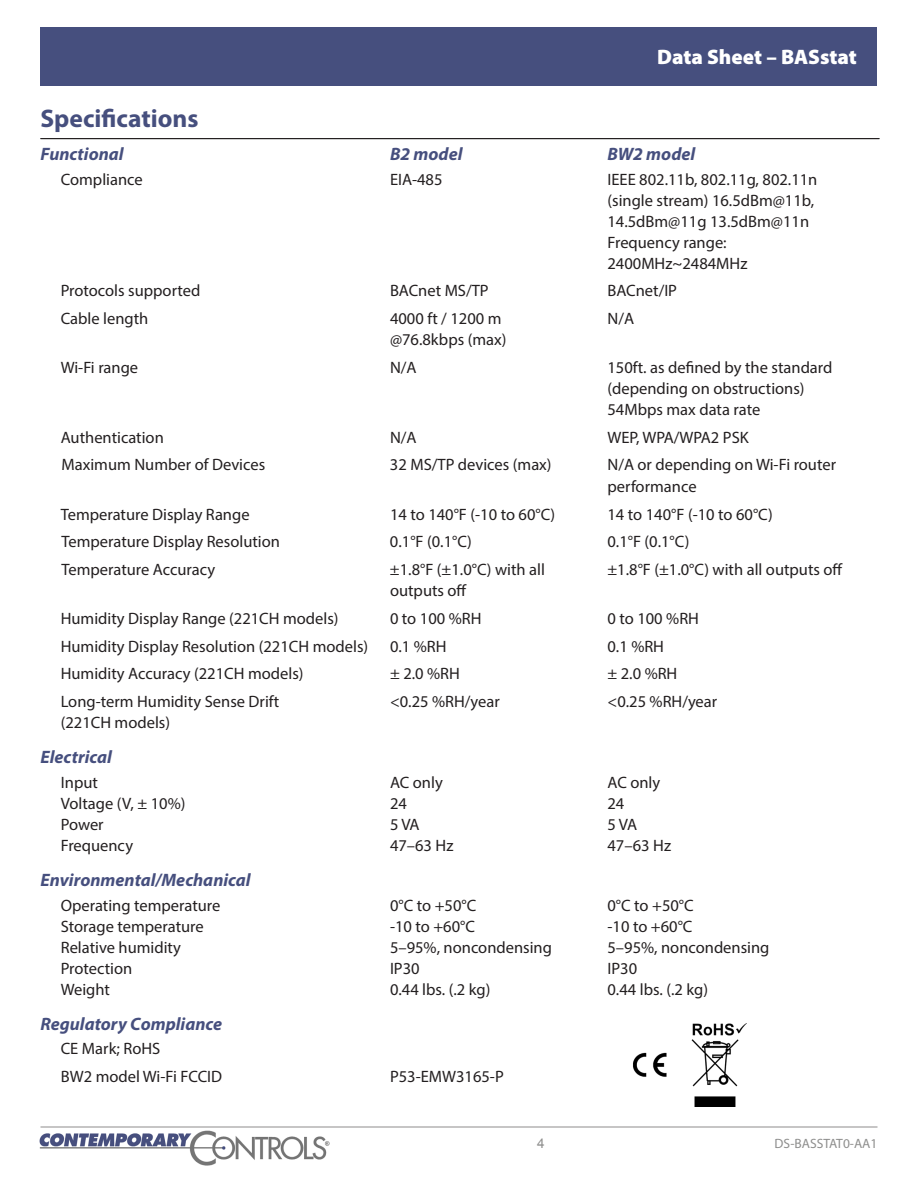
<style>
.page{position:relative;width:918px;height:1188px;background:#fff}
.page>*{position:absolute;margin:0;border:0;box-sizing:border-box;transform-origin:0 0}
.t1{font:700 25.5px "Myriad Pro";color:#464f7e}
.t2{font:900 21px "Myriad Pro";color:#fff}
.t3{font:italic 700 18px "Myriad Pro";color:#464f7e}
.t4{font:16.5px/21px "Myriad Pro";color:#231f20}
.t5{font:13.5px "Myriad Pro";color:#8e8e8d}
.t6{font:13.5px "Arial";color:#8e8e8d}
</style>
<div class="page">
<hr style="left:40px;top:1127px;width:838px;height:1px;background:#8e8d8c">
<div style="left:40px;top:27px;width:838px;height:59px;background:#464f7e"></div>
<img style="left:40px;top:1131px;width:290px;height:35px">
<hr style="left:40px;top:138px;width:839px;height:1px;background:#231f20">
<img style="left:633px;top:1023px;width:114px;height:84px">
<p class="t2" style="left:657px;top:43px;width:201px">Data Sheet – BASstat</p>
<p class="t1" style="left:40px;top:102px;width:159px">Specifications</p>
<p class="t3" style="left:40px;top:143px;width:85px">Functional</p>
<p class="t3" style="left:390px;top:143px;width:74px">B2 model</p>
<p class="t3" style="left:608px;top:143px;width:89px">BW2 model</p>
<p class="t4" style="left:61px;top:168px;width:84px">Compliance</p>
<p class="t4" style="left:390px;top:168px;width:54px">EIA-485</p>
<p class="t4" style="left:608px;top:168px;width:211px">IEEE 802.11b, 802.11g, 802.11n</p>
<p class="t4" style="left:608px;top:189px;width:208px">(single stream) 16.5dBm@11b,<br>14.5dBm@11g 13.5dBm@11n<br>Frequency range:<br>2400MHz~2484MHz</p>
<p class="t4" style="left:61px;top:280px;width:141px">Protocols supported</p>
<p class="t4" style="left:390px;top:280px;width:100px">BACnet MS/TP</p>
<p class="t4" style="left:608px;top:280px;width:71px">BACnet/IP</p>
<p class="t4" style="left:61px;top:308px;width:89px">Cable length</p>
<p class="t4" style="left:390px;top:308px;width:113px">4000 ft / 1200 m</p>
<p class="t4" style="left:608px;top:308px;width:28px">N/A</p>
<p class="t4" style="left:390px;top:329px;width:118px">@76.8kbps (max)</p>
<p class="t4" style="left:61px;top:357px;width:79px">Wi-Fi range</p>
<p class="t4" style="left:390px;top:357px;width:28px">N/A</p>
<p class="t4" style="left:608px;top:357px;width:226px">150ft. as defined by the standard (depending on obstructions)<br>54Mbps max data rate</p>
<p class="t4" style="left:61px;top:426px;width:105px">Authentication</p>
<p class="t4" style="left:390px;top:426px;width:28px">N/A</p>
<p class="t4" style="left:608px;top:426px;width:143px">WEP, WPA/WPA2 PSK</p>
<p class="t4" style="left:61px;top:454px;width:205px">Maximum Number of Devices</p>
<p class="t4" style="left:390px;top:454px;width:163px">32 MS/TP devices (max)</p>
<p class="t4" style="left:607px;top:454px;width:230px;line-height:21.6px">N/A or depending on Wi-Fi router performance</p>
<p class="t4" style="left:61px;top:503px;width:190px">Temperature Display Range</p>
<p class="t4" style="left:390px;top:503px;width:167px">14 to 140°F (-10 to 60°C)</p>
<p class="t4" style="left:608px;top:503px;width:167px">14 to 140°F (-10 to 60°C)</p>
<p class="t4" style="left:61px;top:531px;width:220px">Temperature Display Resolution</p>
<p class="t4" style="left:390px;top:531px;width:83px">0.1°F (0.1°C)</p>
<p class="t4" style="left:607px;top:531px;width:83px">0.1°F (0.1°C)</p>
<p class="t4" style="left:61px;top:559px;width:155px">Temperature Accuracy</p>
<p class="t4" style="left:390px;top:559px;width:156px">±1.8°F (±1.0°C) with all</p>
<p class="t4" style="left:607px;top:559px;width:237px">±1.8°F (±1.0°C) with all outputs off</p>
<p class="t4" style="left:390px;top:580px;width:78px">outputs off</p>
<p class="t4" style="left:61px;top:608px;width:279px">Humidity Display Range (221CH models)</p>
<p class="t4" style="left:390px;top:608px;width:93px">0 to 100 %RH</p>
<p class="t4" style="left:608px;top:608px;width:93px">0 to 100 %RH</p>
<p class="t4" style="left:61px;top:635px;width:309px">Humidity Display Resolution (221CH models)</p>
<p class="t4" style="left:390px;top:635px;width:58px">0.1 %RH</p>
<p class="t4" style="left:608px;top:635px;width:58px">0.1 %RH</p>
<p class="t4" style="left:61px;top:663px;width:244px">Humidity Accuracy (221CH models)</p>
<p class="t4" style="left:390px;top:663px;width:71px">± 2.0 %RH</p>
<p class="t4" style="left:608px;top:663px;width:71px">± 2.0 %RH</p>
<p class="t4" style="left:61px;top:691px;width:220px">Long-term Humidity Sense Drift</p>
<p class="t4" style="left:390px;top:691px;width:111px">&lt;0.25 %RH/year</p>
<p class="t4" style="left:608px;top:691px;width:111px">&lt;0.25 %RH/year</p>
<p class="t4" style="left:61px;top:712px;width:111px">(221CH models)</p>
<p class="t3" style="left:40px;top:746px;width:73px">Electrical</p>
<p class="t4" style="left:61px;top:771px;width:39px">Input</p>
<p class="t4" style="left:390px;top:771px;width:54px">AC only</p>
<p class="t4" style="left:608px;top:771px;width:54px">AC only</p>
<p class="t4" style="left:61px;top:792px;width:126px">Voltage (V, ± 10%)</p>
<p class="t4" style="left:390px;top:792px;width:18px">24</p>
<p class="t4" style="left:608px;top:792px;width:18px">24</p>
<p class="t4" style="left:61px;top:813px;width:44px">Power</p>
<p class="t4" style="left:390px;top:813px;width:31px">5 VA</p>
<p class="t4" style="left:608px;top:813px;width:31px">5 VA</p>
<p class="t4" style="left:61px;top:835px;width:74px">Frequency</p>
<p class="t4" style="left:390px;top:835px;width:65px">47–63 Hz</p>
<p class="t4" style="left:608px;top:835px;width:65px">47–63 Hz</p>
<p class="t3" style="left:40px;top:868px;width:212px">Environmental/Mechanical</p>
<p class="t4" style="left:61px;top:894px;width:161px">Operating temperature</p>
<p class="t4" style="left:390px;top:894px;width:88px">0°C to +50°C</p>
<p class="t4" style="left:608px;top:894px;width:88px">0°C to +50°C</p>
<p class="t4" style="left:61px;top:915px;width:145px">Storage temperature</p>
<p class="t4" style="left:390px;top:915px;width:86px">-10 to +60°C</p>
<p class="t4" style="left:608px;top:915px;width:86px">-10 to +60°C</p>
<p class="t4" style="left:61px;top:936px;width:122px">Relative humidity</p>
<p class="t4" style="left:390px;top:936px;width:164px">5–95%, noncondensing</p>
<p class="t4" style="left:608px;top:936px;width:164px">5–95%, noncondensing</p>
<p class="t4" style="left:61px;top:957px;width:73px">Protection</p>
<p class="t4" style="left:390px;top:957px;width:31px">IP30</p>
<p class="t4" style="left:608px;top:957px;width:31px">IP30</p>
<p class="t4" style="left:61px;top:979px;width:51px">Weight</p>
<p class="t4" style="left:390px;top:979px;width:102px">0.44 lbs. (.2 kg)</p>
<p class="t4" style="left:608px;top:979px;width:102px">0.44 lbs. (.2 kg)</p>
<p class="t3" style="left:40px;top:1012px;width:183px">Regulatory Compliance</p>
<p class="t4" style="left:61px;top:1038px;width:101px">CE Mark; RoHS</p>
<p class="t4" style="left:61px;top:1066px;width:163px">BW2 model Wi-Fi FCCID</p>
<p class="t4" style="left:390px;top:1066px;width:115px">P53-EMW3165-P</p>
<p class="t6" style="left:537px;top:1134px;width:9px">4</p>
<p class="t5" style="left:775px;top:1135px;width:104px">DS-BASSTAT0-AA1</p>
</div>
